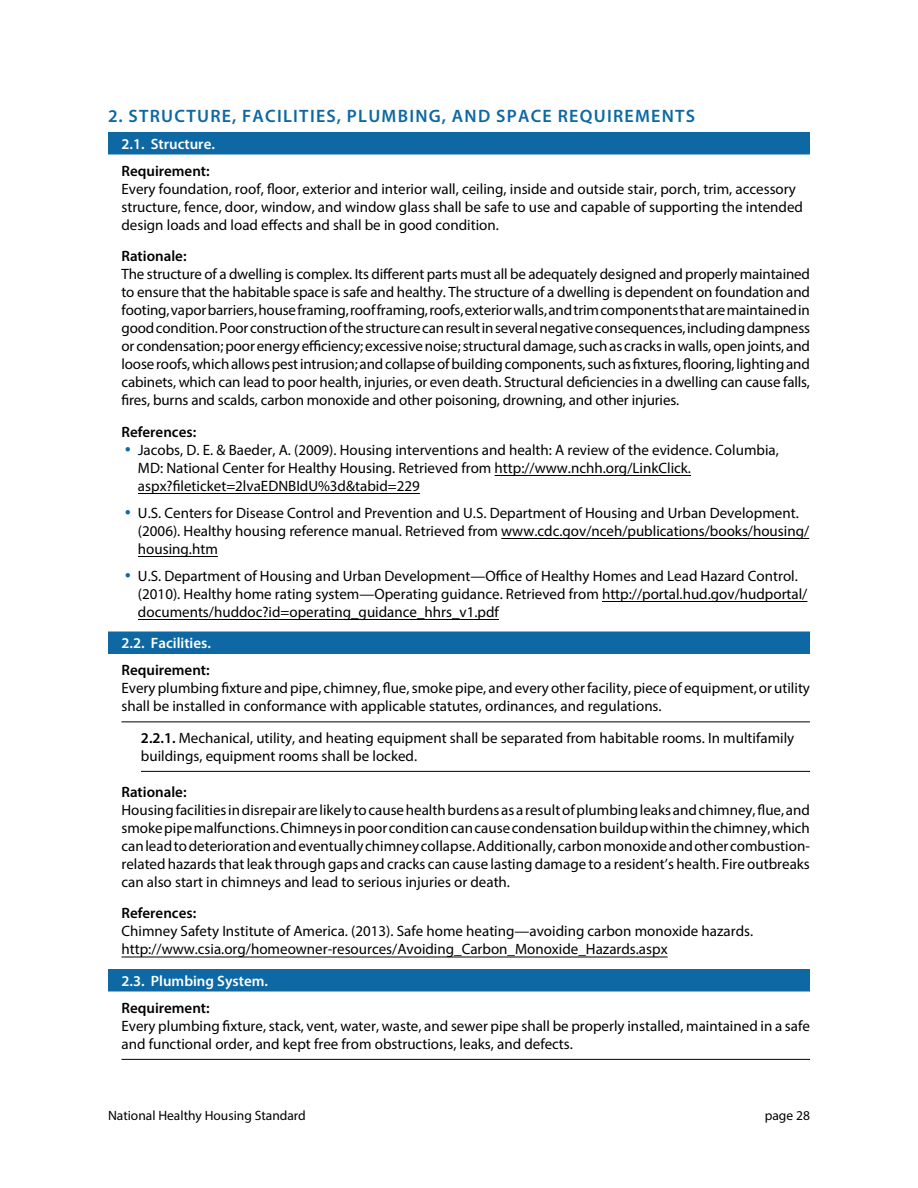
<style>
.page{position:relative;width:918px;height:1188px;background:#fff}
.page>*{position:absolute;margin:0;border:0;box-sizing:border-box;transform-origin:0 0}
.t1{font:600 18px "Myriad Pro";letter-spacing:.07em;color:#0d68a3}
.t2{font:15px/18px "Myriad Pro";color:#000}
.t3{font:600 15px "Myriad Pro";color:#000}
.t4{font:600 15px "Myriad Pro";color:#fff}
.t5{font:13.5px "Myriad Pro";color:#000}
.s1{color:#0d68a3}
.s2{font-weight:600}
</style>
<div class="page">
<div style="left:108px;top:132px;width:702px;height:22px;background:#0d68a3"></div>
<hr style="left:495px;top:475px;width:196px;height:1px;background:#000">
<hr style="left:138px;top:493px;width:282px;height:1px;background:#000">
<hr style="left:501px;top:538px;width:308px;height:1px;background:#000">
<hr style="left:138px;top:556px;width:80px;height:1px;background:#000">
<hr style="left:602px;top:601px;width:205px;height:1px;background:#000">
<hr style="left:138px;top:619px;width:361px;height:1px;background:#000">
<div style="left:108px;top:632px;width:702px;height:22px;background:#0d68a3"></div>
<hr style="left:122px;top:722px;width:688px;height:1px;background:#000">
<hr style="left:141px;top:771px;width:669px;height:1px;background:#000">
<hr style="left:122px;top:957px;width:546px;height:1px;background:#000">
<div style="left:108px;top:969px;width:702px;height:23px;background:#0d68a3"></div>
<hr style="left:122px;top:1059px;width:688px;height:1px;background:#000">
<p class="t1" style="left:108px;top:104px;width:589px">2. STRUCTURE, FACILITIES, PLUMBING, AND SPACE REQUIREMENTS</p>
<p class="t4" style="left:122px;top:134px;width:95px">2.1. Structure.</p>
<p class="t3" style="left:122px;top:161px;width:90px">Requirement:</p>
<p class="t2" style="left:122px;top:179px;width:683px">Every foundation, roof, floor, exterior and interior wall, ceiling, inside and outside stair, porch, trim, accessory structure, fence, door, window, and window glass shall be safe to use and capable of supporting the intended design loads and load effects and shall be in good condition.</p>
<p class="t3" style="left:122px;top:246px;width:67px">Rationale:</p>
<p class="t2" style="left:122px;top:265px;width:690px;text-align:justify">The structure of a dwelling is complex. Its different parts must all be adequately designed and properly maintained to ensure that the habitable space is safe and healthy. The structure of a dwelling is dependent on foundation and footing, vapor barriers, house framing, roof framing, roofs, exterior walls, and trim components that are maintained in good condition. Poor construction of the structure can result in several negative consequences, including dampness or condensation; poor energy efficiency; excessive noise; structural damage, such as cracks in walls, open joints, and loose roofs, which allows pest intrusion; and collapse of building components, such as fixtures, flooring, lighting and cabinets, which can lead to poor health, injuries, or even death. Structural deficiencies in a dwelling can cause falls, fires, burns and scalds, carbon monoxide and other poisoning, drowning, and other injuries.</p>
<p class="t3" style="left:122px;top:422px;width:76px">References:</p>
<p class="t2" style="left:138px;top:440px;width:642px;text-indent:-13px"><span class="s1">•</span> Jacobs, D. E. &amp; Baeder, A. (2009). Housing interventions and health: A review of the evidence. Columbia,<br>MD: National Center for Healthy Housing. Retrieved from http://www.nchh.org/LinkClick. aspx?fileticket=2lvaEDNBIdU%3d&amp;tabid=229</p>
<p class="t2" style="left:138px;top:503px;width:673px;text-indent:-14px"><span class="s1">•</span> U.S. Centers for Disease Control and Prevention and U.S. Department of Housing and Urban Development. (2006). Healthy housing reference manual. Retrieved from www.cdc.gov/nceh/publications/books/housing/ housing.htm</p>
<p class="t2" style="left:138px;top:566px;width:671px;text-indent:-14px"><span class="s1">•</span> U.S. Department of Housing and Urban Development—Office of Healthy Homes and Lead Hazard Control. (2010). Healthy home rating system—Operating guidance. Retrieved from http://portal.hud.gov/hudportal/ documents/huddoc?id=operating_guidance_hhrs_v1.pdf</p>
<p class="t4" style="left:121px;top:633px;width:91px">2.2. Facilities.</p>
<p class="t3" style="left:121px;top:660px;width:90px">Requirement:</p>
<p class="t2" style="left:121px;top:679px;width:690px">Every plumbing fixture and pipe, chimney, flue, smoke pipe, and every other facility, piece of equipment, or utility shall be installed in conformance with applicable statutes, ordinances, and regulations.</p>
<p class="t2" style="left:141px;top:728px;width:655px"><span class="s2">2.2.1.</span> Mechanical, utility, and heating equipment shall be separated from habitable rooms. In multifamily buildings, equipment rooms shall be locked.</p>
<p class="t3" style="left:121px;top:782px;width:67px">Rationale:</p>
<p class="t2" style="left:121px;top:800px;width:690px;text-align:justify">Housing facilities in disrepair are likely to cause health burdens as a result of plumbing leaks and chimney, flue, and smoke pipe malfunctions. Chimneys in poor condition can cause condensation buildup within the chimney, which can lead to deterioration and eventually chimney collapse. Additionally, carbon monoxide and other combustion&shy;related hazards that leak through gaps and cracks can cause lasting damage to a resident’s health. Fire outbreaks can also start in chimneys and lead to serious injuries or death.</p>
<p class="t3" style="left:121px;top:903px;width:76px">References:</p>
<p class="t2" style="left:121px;top:922px;width:633px">Chimney Safety Institute of America. (2013). Safe home heating—avoiding carbon monoxide hazards. http://www.csia.org/homeowner-resources/Avoiding_Carbon_Monoxide_Hazards.aspx</p>
<p class="t4" style="left:122px;top:971px;width:148px">2.3. Plumbing System.</p>
<p class="t3" style="left:122px;top:998px;width:90px">Requirement:</p>
<p class="t2" style="left:122px;top:1016px;width:690px">Every plumbing fixture, stack, vent, water, waste, and sewer pipe shall be properly installed, maintained in a safe and functional order, and kept free from obstructions, leaks, and defects.</p>
<p class="t5" style="left:108px;top:1107px;width:199px">National Healthy Housing Standard</p>
<p class="t5" style="left:765px;top:1107px;width:47px">page 28</p>
</div>
